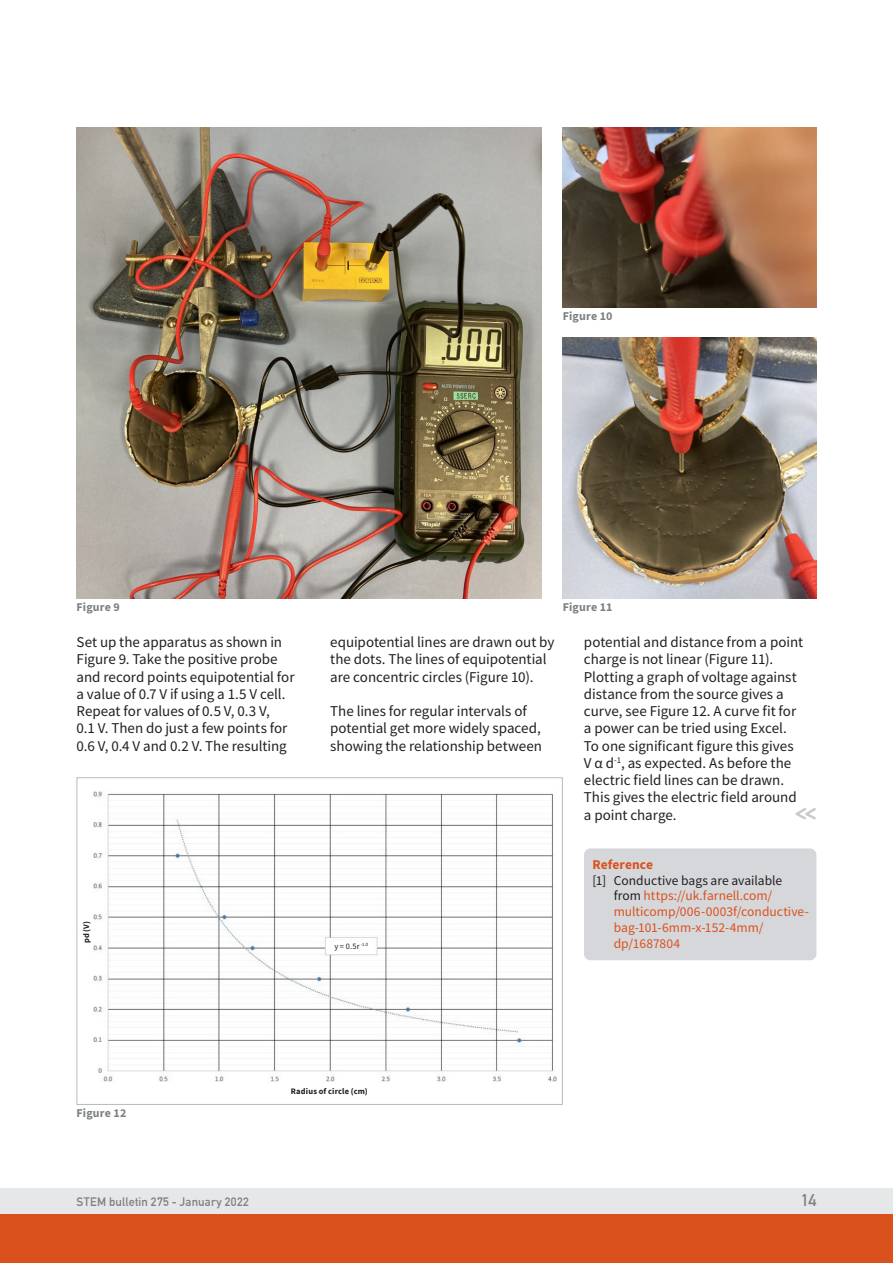
<style>
.page{position:relative;width:893px;height:1263px;background:#fff}
.page>*{position:absolute;margin:0;border:0;box-sizing:border-box;transform-origin:0 0}
.t1{font:700 24.15px "Monoglyceride";color:#c8cacc;scale:.87 1}
.t2{font:700 16.5px "DIN Alternate";color:#7d8082}
.t3{font:15px/17.2px "Source Sans Pro";letter-spacing:-.005em;color:#231f20}
.t4{font:13.5px/15.8px "Source Sans Pro";letter-spacing:.005em;color:#da511d}
.t5{font:700 13.5px "Source Sans Pro";letter-spacing:.005em;color:#da511d}
.t6{font:700 12px "Source Sans Pro";letter-spacing:.01em;color:#7d8082}
.t7{font:700 12px "DIN Alternate";letter-spacing:.02em;color:#7d8082}
.t8{font:700 8.4px "Source Sans Pro";letter-spacing:.02em;color:#231f20}
.t9{font:8.4px "Source Sans Pro";color:#231f20}
.s1{color:#231f20}
</style>
<div class="page">
<div style="left:0;top:1188px;width:893px;height:26px;background:#e2e3e4"></div>
<div style="left:0;top:1214px;width:893px;height:49px;background:#da511d"></div>
<div style="left:584px;top:848px;width:232px;height:112px;background:#d5d7da;border-radius:6px"></div>
<img style="left:77px;top:128px;width:464px;height:470px">
<img style="left:563px;top:128px;width:253px;height:180px">
<img style="left:563px;top:337px;width:253px;height:261px">
<img style="left:93px;top:791px;width:464px;height:291px">
<div style="left:77px;top:777px;width:486px;height:328px;border:1px solid #b7b9bb"></div>
<div style="left:328px;top:941px;width:47px;height:13px;background:#fff"></div>
<p class="t6" style="left:563px;top:308px;width:51px">Figure 10</p>
<p class="t6" style="left:77px;top:599px;width:45px">Figure 9</p>
<p class="t3" style="left:77px;top:633px;width:220px">Set up the apparatus as shown in Figure 9. Take the positive probe and record points equipotential for a value of 0.7 V if using a 1.5 V cell.<br>Repeat for values of 0.5 V, 0.3 V,<br>0.1 V. Then do just a few points for 0.6 V, 0.4 V and 0.2 V. The resulting</p>
<p class="t8" style="left:81px;top:943px;width:24px;rotate:-90deg">pd (V)</p>
<p class="t3" style="left:330px;top:633px;width:226px">equipotential lines are drawn out by the dots. The lines of equipotential are concentric circles (Figure 10).</p>
<p class="t3" style="left:330px;top:702px;width:213px">The lines for regular intervals of potential get more widely spaced, showing the relationship between</p>
<p class="t6" style="left:563px;top:599px;width:51px">Figure 11</p>
<p class="t3" style="left:584px;top:633px;width:221px">potential and distance from a point charge is not linear (Figure 11).<br>Plotting a graph of voltage against distance from the source gives a curve, see Figure 12. A curve fit for a power can be tried using Excel.<br>To one significant figure this gives<br>V α d<sup>-1</sup>, as expected. As before the electric field lines can be drawn.<br>This gives the electric field around a point charge.</p>
<h1 class="t1" style="left:795px;top:796px;width:26px">&lt;&lt;</h1>
<p class="t9" style="left:334px;top:940px;width:35px">y = 0.5r<sup>-1.0</sup></p>
<p class="t5" style="left:592px;top:855px;width:62px">Reference</p>
<p class="t4" style="left:614px;top:872px;width:197px;text-indent:-21px"><span class="s1">[1] Conductive bags are available from</span> https://uk.farnell.com/ multicomp/006-0003f/conductive&shy;bag-101-6mm-x-152-4mm/ dp/1687804</p>
<p class="t6" style="left:77px;top:1105px;width:51px">Figure 12</p>
<p class="t8" style="left:291px;top:1086px;width:78px">Radius of circle (cm)</p>
<p class="t7" style="left:77px;top:1192px;width:174px">STEM bulletin 275 - January 2022</p>
<p class="t2" style="left:801px;top:1187px;width:17px">14</p>
</div>
